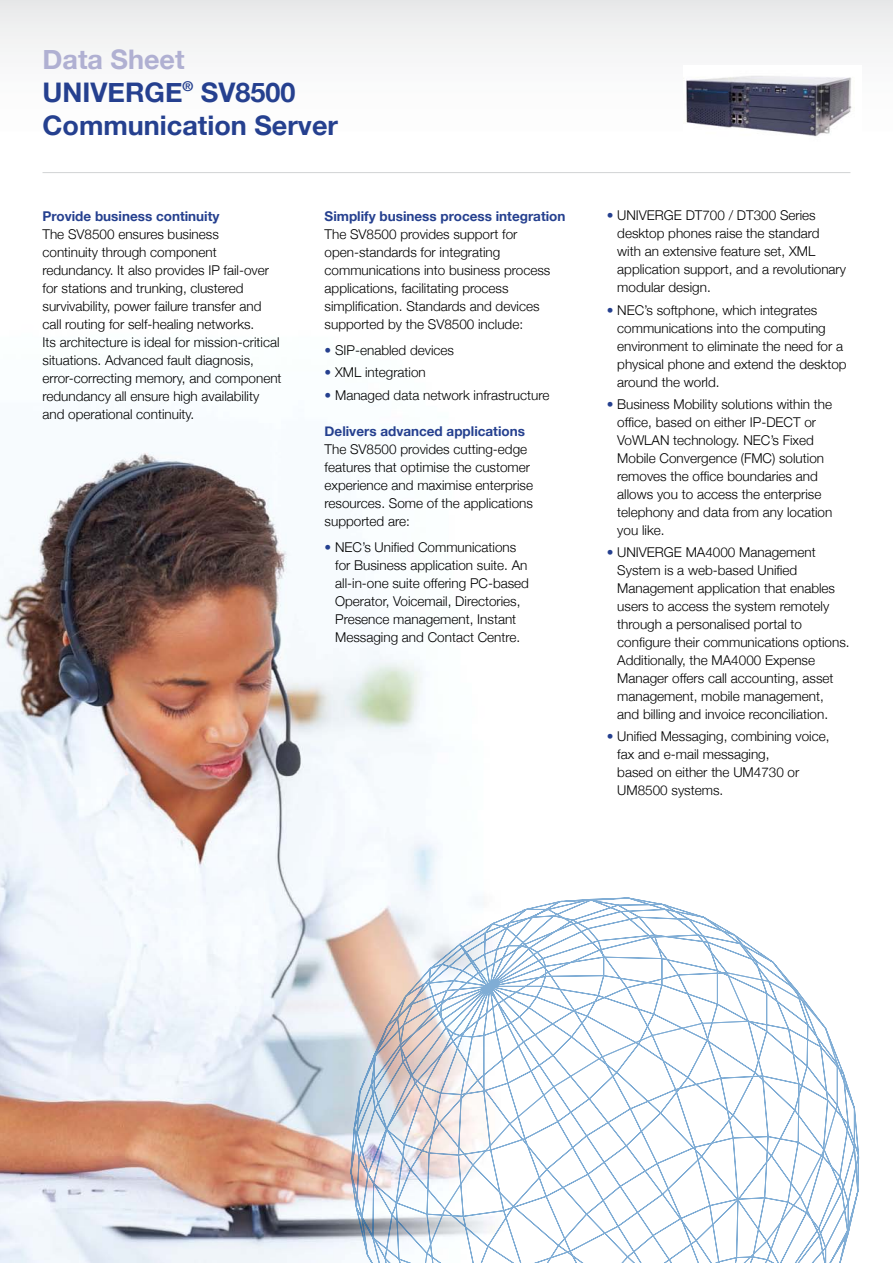
<style>
.page{position:relative;width:893px;height:1263px;background:#fff}
.page>*{position:absolute;margin:0;border:0;box-sizing:border-box;transform-origin:0 0}
.t1{font:700 27px/33px "Helvetica Neue";color:#25408f}
.t2{font:300 13.5px/18px "Helvetica Neue";color:#000}
.t3{font:700 13.5px "Helvetica Neue";color:#25408f}
.s1{color:#b0b0d2}
.s2{color:#25408f}
</style>
<div class="page">
<img style="left:0;top:452px;width:440px;height:811px">
<div style="left:0;top:0;width:893px;height:221px;background:linear-gradient(to bottom,#efeff0,#fff)"></div>
<hr style="left:43px;top:172px;width:807px;height:1px;background:#d1d3d4">
<img style="left:684px;top:66px;width:178px;height:75px">
<svg style="left:346px;top:895px;width:436px;height:368px"></svg>
<svg style="left:408px;top:972px;width:452px;height:291px"></svg>
<h1 class="t1" style="left:43px;top:42px;width:297px"><span class="s1">Data Sheet<br></span>UNIVERGE<sup>®</sup> SV8500<br>Communication Server</h1>
<p class="t3" style="left:43px;top:207px;width:178px">Provide business continuity</p>
<p class="t2" style="left:43px;top:225px;width:241px">The SV8500 ensures business<br>continuity through component redundancy. It also provides IP fail-over for stations and trunking, clustered survivability, power failure transfer and call routing for self-healing networks.<br>Its architecture is ideal for mission-critical situations. Advanced fault diagnosis, error-correcting memory, and component redundancy all ensure high availability and operational continuity.</p>
<p class="t3" style="left:325px;top:207px;width:242px">Simplify business process integration</p>
<p class="t2" style="left:325px;top:224px;width:227px">The SV8500 provides support for open-standards for integrating communications into business process applications, facilitating process simplification. Standards and devices supported by the SV8500 include:</p>
<p class="t2" style="left:325px;top:341px;width:131px"><span class="s2">•</span> SIP-enabled devices</p>
<p class="t2" style="left:325px;top:363px;width:103px"><span class="s2">•</span> XML integration</p>
<p class="t2" style="left:325px;top:385px;width:226px"><span class="s2">•</span> Managed data network infrastructure</p>
<p class="t3" style="left:325px;top:422px;width:202px">Delivers advanced applications</p>
<p class="t2" style="left:325px;top:439px;width:210px">The SV8500 provides cutting-edge features that optimise the customer experience and maximise enterprise resources. Some of the applications supported are:</p>
<p class="t2" style="left:335px;top:538px;width:195px;text-indent:-11px"><span class="s2">•</span> NEC’s Unified Communications for Business application suite. An all-in-one suite offering PC-based Operator, Voicemail, Directories, Presence management, Instant Messaging and Contact Centre.</p>
<p class="t2" style="left:617px;top:206px;width:230px;text-indent:-11px"><span class="s2">•</span> UNIVERGE DT700 / DT300 Series desktop phones raise the standard with an extensive feature set, XML application support, and a revolutionary modular design.</p>
<p class="t2" style="left:617px;top:301px;width:231px;text-indent:-11px"><span class="s2">•</span> NEC’s softphone, which integrates communications into the computing environment to eliminate the need for a physical phone and extend the desktop around the world.</p>
<p class="t2" style="left:617px;top:395px;width:217px;text-indent:-11px"><span class="s2">•</span> Business Mobility solutions within the office, based on either IP-DECT or<br>VoWLAN technology. NEC’s Fixed<br>Mobile Convergence (FMC) solution removes the office boundaries and allows you to access the enterprise telephony and data from any location you like.</p>
<p class="t2" style="left:617px;top:543px;width:234px;text-indent:-11px"><span class="s2">•</span> UNIVERGE MA4000 Management System is a web-based Unified Management application that enables users to access the system remotely through a personalised portal to configure their communications options.<br>Additionally, the MA4000 Expense Manager offers call accounting, asset management, mobile management,<br>and billing and invoice reconciliation.</p>
<p class="t2" style="left:617px;top:727px;width:214px;text-indent:-11px"><span class="s2">•</span> Unified Messaging, combining voice, fax and e-mail messaging,<br>based on either the UM4730 or<br>UM8500 systems.</p>
</div>
